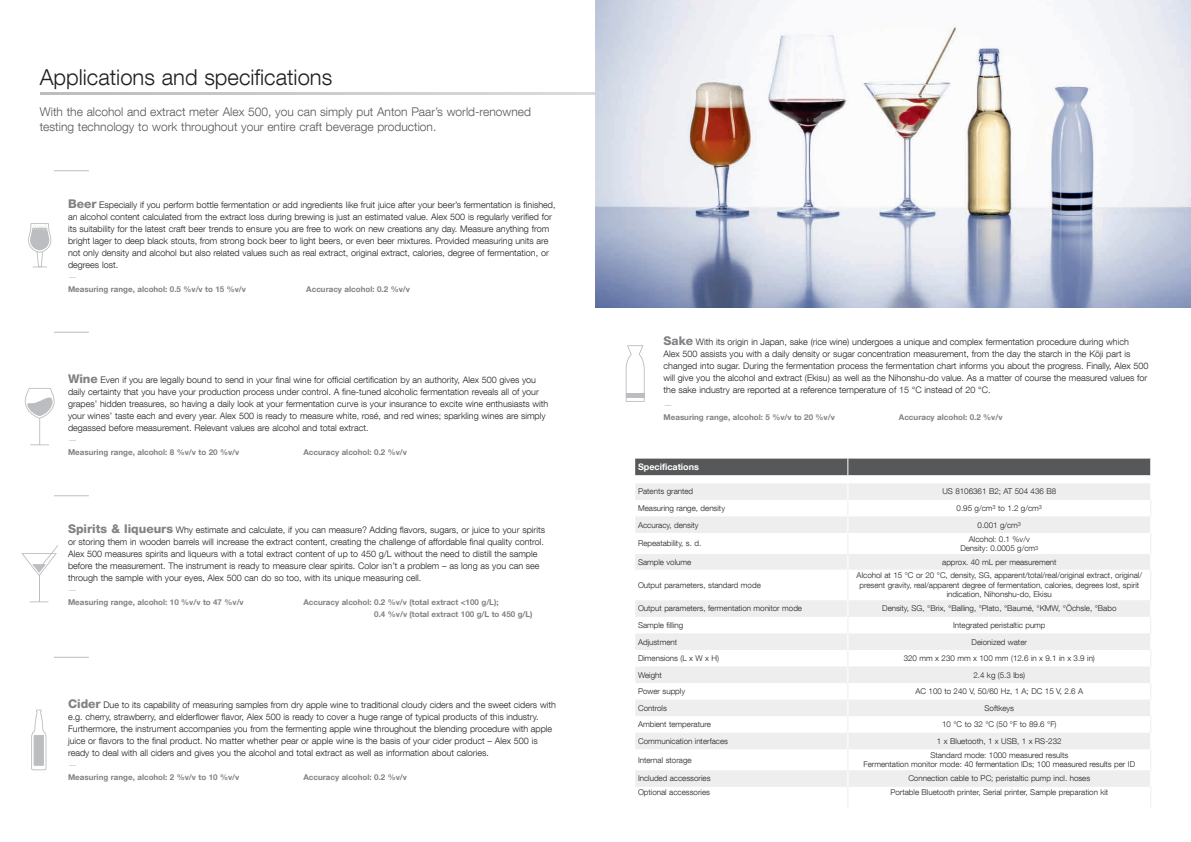
<style>
.page{position:relative;width:1191px;height:842px;background:#fff}
.page>*{position:absolute;margin:0;border:0;box-sizing:border-box;transform-origin:0 0}
.t1{font:300 22px "Helvetica Neue LT Com";color:#231f20}
.t2{font:300 12px/14.4px "Helvetica Neue LT Com";color:#57585a}
.t3{font:300 9px/12px "Helvetica Neue LT Com";color:#231f20}
.t4{font:700 9px "Helvetica Neue LT Com";color:#fff}
.t5{font:300 9px "Helvetica Neue LT Com";color:#bcbdc0}
.t6{font:300 8px/9.6px "Helvetica Neue LT Com";color:#231f20;text-align:center}
.t7{font:700 8px/12px "Helvetica Neue LT Com";color:#808285}
.s1{font-weight:800;font-size:12px;color:#808285}
</style>
<div class="page">
<hr style="left:40px;top:92px;width:1111px;height:3px;background:#bcbdc0">
<svg style="left:635px;top:483px;width:515px;height:50px;fill:#eeeeef"></svg>
<svg style="left:635px;top:554px;width:515px;height:233px"></svg>
<div style="left:635px;top:459px;width:516px;height:16px;background:#57585a"></div>
<svg style="left:847px;top:483px;width:1px;height:87px"></svg>
<svg style="left:1150px;top:500px;width:1px;height:54px"></svg>
<hr style="left:847px;top:570px;width:1px;height:30px;background:#eeeeef">
<hr style="left:1150px;top:570px;width:1px;height:30px;background:#eeeeef">
<svg style="left:847px;top:600px;width:1px;height:207px"></svg>
<svg style="left:1150px;top:617px;width:1px;height:190px"></svg>
<img style="left:595px;top:0;width:596px;height:308px">
<hr style="left:54px;top:332px;width:35px;height:1px;background:#bcbdc0">
<hr style="left:54px;top:657px;width:35px;height:1px;background:#bcbdc0">
<hr style="left:54px;top:170px;width:35px;height:1px;background:#bcbdc0">
<hr style="left:54px;top:495px;width:35px;height:1px;background:#bcbdc0">
<svg style="left:21px;top:545px;width:37px;height:57px"></svg>
<svg style="left:24px;top:388px;width:31px;height:57px"></svg>
<svg style="left:31px;top:709px;width:15px;height:61px"></svg>
<svg style="left:625px;top:345px;width:20px;height:57px"></svg>
<hr style="left:626px;top:393px;width:18px;height:4px;background:#bcbdc0">
<svg style="left:28px;top:223px;width:24px;height:44px"></svg>
<h1 class="t1" style="left:40px;top:64px;width:294px">Applications and specifications</h1>
<h2 class="t2" style="left:40px;top:105px;width:493px">With the alcohol and extract meter Alex 500, you can simply put Anton Paar’s world-renowned testing technology to work throughout your entire craft beverage production.</h2>
<p class="t3" style="left:68px;top:198px;width:489px"><span class="s1">Beer</span> Especially if you perform bottle fermentation or add ingredients like fruit juice after your beer’s fermentation is finished, an alcohol content calculated from the extract loss during brewing is just an estimated value. Alex 500 is regularly verified for its suitability for the latest craft beer trends to ensure you are free to work on new creations any day. Measure anything from bright lager to deep black stouts, from strong bock beer to light beers, or even beer mixtures. Provided measuring units are not only density and alcohol but also related values such as real extract, original extract, calories, degree of fermentation, or degrees lost.</p>
<p class="t5" style="left:68px;top:271px;width:10px">—</p>
<p class="t7" style="left:68px;top:283px;width:179px">Measuring range, alcohol: 0.5 %v/v to 15 %v/v</p>
<p class="t7" style="left:306px;top:283px;width:105px">Accuracy alcohol: 0.2 %v/v</p>
<p class="t3" style="left:68px;top:373px;width:482px"><span class="s1">Wine</span> Even if you are legally bound to send in your final wine for official certification by an authority, Alex 500 gives you daily certainty that you have your production process under control. A fine-tuned alcoholic fermentation reveals all of your grapes’ hidden treasures, so having a daily look at your fermentation curve is your insurance to excite wine enthusiasts with your wines’ taste each and every year. Alex 500 is ready to measure white, rosé, and red wines; sparkling wines are simply degassed before measurement. Relevant values are alcohol and total extract.</p>
<p class="t5" style="left:68px;top:434px;width:10px">—</p>
<p class="t7" style="left:68px;top:446px;width:173px">Measuring range, alcohol: 8 %v/v to 20 %v/v</p>
<p class="t7" style="left:303px;top:446px;width:105px">Accuracy alcohol: 0.2 %v/v</p>
<p class="t3" style="left:68px;top:523px;width:478px"><span class="s1">Spirits &amp; liqueurs</span> Why estimate and calculate, if you can measure? Adding flavors, sugars, or juice to your spirits or storing them in wooden barrels will increase the extract content, creating the challenge of affordable final quality control.<br>Alex 500 measures spirits and liqueurs with a total extract content of up to 450 g/L without the need to distill the sample before the measurement. The instrument is ready to measure clear spirits. Color isn’t a problem – as long as you can see through the sample with your eyes, Alex 500 can do so too, with its unique measuring cell.</p>
<p class="t5" style="left:68px;top:584px;width:10px">—</p>
<p class="t7" style="left:68px;top:596px;width:177px">Measuring range, alcohol: 10 %v/v to 47 %v/v</p>
<p class="t7" style="left:374px;top:596px;width:160px;text-indent:-71px">Accuracy alcohol: 0.2 %v/v (total extract &lt;100 g/L);<br>0.4 %v/v (total extract 100 g/L to 450 g/L)</p>
<p class="t3" style="left:68px;top:698px;width:489px"><span class="s1">Cider</span> Due to its capability of measuring samples from dry apple wine to traditional cloudy ciders and the sweet ciders with e.g. cherry, strawberry, and elderflower flavor, Alex 500 is ready to cover a huge range of typical products of this industry.<br>Furthermore, the instrument accompanies you from the fermenting apple wine throughout the blending procedure with apple juice or flavors to the final product. No matter whether pear or apple wine is the basis of your cider product – Alex 500 is ready to deal with all ciders and gives you the alcohol and total extract as well as information about calories.</p>
<p class="t5" style="left:68px;top:759px;width:11px">—</p>
<p class="t7" style="left:68px;top:771px;width:173px">Measuring range, alcohol: 2 %v/v to 10 %v/v</p>
<p class="t7" style="left:303px;top:771px;width:105px">Accuracy alcohol: 0.2 %v/v</p>
<p class="t3" style="left:663px;top:336px;width:486px"><span class="s1">Sake</span> With its origin in Japan, sake (rice wine) undergoes a unique and complex fermentation procedure during which<br>Alex 500 assists you with a daily density or sugar concentration measurement, from the day the starch in the Kōji part is changed into sugar. During the fermentation process the fermentation chart informs you about the progress. Finally, Alex 500 will give you the alcohol and extract (Ekisu) as well as the Nihonshu-do value. As a matter of course the measured values for the sake industry are reported at a reference temperature of 15 °C instead of 20 °C.</p>
<p class="t5" style="left:663px;top:399px;width:10px">—</p>
<p class="t7" style="left:663px;top:411px;width:173px">Measuring range, alcohol: 5 %v/v to 20 %v/v</p>
<p class="t7" style="left:899px;top:411px;width:105px">Accuracy alcohol: 0.2 %v/v</p>
<p class="t4" style="left:638px;top:461px;width:62px">Specifications</p>
<p class="t6" style="left:638px;top:487px;width:57px">Patents granted</p>
<p class="t6" style="left:942px;top:487px;width:115px">US 8106361 B2; AT 504 436 B8</p>
<p class="t6" style="left:638px;top:503px;width:88px">Measuring range, density</p>
<p class="t6" style="left:956px;top:503px;width:87px">0.95 g/cm<sup>3</sup> to 1.2 g/cm<sup>3</sup></p>
<p class="t6" style="left:638px;top:520px;width:62px">Accuracy, density</p>
<p class="t6" style="left:977px;top:520px;width:45px">0.001 g/cm<sup>3</sup></p>
<p class="t6" style="left:638px;top:538px;width:65px">Repeatability, s. d.</p>
<p class="t6" style="left:960px;top:534px;width:79px">Alcohol: 0.1 %v/v<br>Density: 0.0005 g/cm<sup>3</sup></p>
<p class="t6" style="left:638px;top:557px;width:55px">Sample volume</p>
<p class="t6" style="left:942px;top:557px;width:116px">approx. 40 mL per measurement</p>
<p class="t6" style="left:638px;top:580px;width:124px">Output parameters, standard mode</p>
<p class="t6" style="left:856px;top:570px;width:287px">Alcohol at 15 °C or 20 °C, density, SG, apparent/total/real/original extract, original/ present gravity, real/apparent degree of fermentation, calories, degrees lost, spirit indication, Nihonshu-do, Ekisu</p>
<p class="t6" style="left:638px;top:604px;width:166px">Output parameters, fermentation monitor mode</p>
<p class="t6" style="left:882px;top:604px;width:236px">Density, SG, °Brix, °Balling, °Plato, °Baumé, °KMW, °Öchsle, °Babo</p>
<p class="t6" style="left:638px;top:620px;width:47px">Sample filling</p>
<p class="t6" style="left:953px;top:620px;width:94px">Integrated peristaltic pump</p>
<p class="t6" style="left:638px;top:637px;width:41px">Adjustment</p>
<p class="t6" style="left:971px;top:637px;width:57px">Deionized water</p>
<p class="t6" style="left:638px;top:653px;width:82px">Dimensions (L x W x H)</p>
<p class="t6" style="left:903px;top:653px;width:193px">320 mm x 230 mm x 100 mm (12.6 in x 9.1 in x 3.9 in)</p>
<p class="t6" style="left:638px;top:670px;width:25px">Weight</p>
<p class="t6" style="left:973px;top:670px;width:53px">2.4 kg (5.3 lbs)</p>
<p class="t6" style="left:638px;top:686px;width:49px">Power supply</p>
<p class="t6" style="left:915px;top:686px;width:169px">AC 100 to 240 V, 50/60 Hz, 1 A; DC 15 V, 2.6 A</p>
<p class="t6" style="left:638px;top:703px;width:30px">Controls</p>
<p class="t6" style="left:984px;top:703px;width:31px">Softkeys</p>
<p class="t6" style="left:638px;top:719px;width:74px">Ambient temperature</p>
<p class="t6" style="left:942px;top:719px;width:116px">10 °C to 32 °C (50 °F to 89.6 °F)</p>
<p class="t6" style="left:638px;top:736px;width:92px">Communication interfaces</p>
<p class="t6" style="left:937px;top:736px;width:126px">1 x Bluetooth, 1 x USB, 1 x RS-232</p>
<p class="t6" style="left:638px;top:755px;width:55px">Internal storage</p>
<p class="t6" style="left:863px;top:750px;width:273px">Standard mode: 1000 measured results<br>Fermentation monitor mode: 40 fermentation IDs; 100 measured results per ID</p>
<p class="t6" style="left:638px;top:773px;width:74px">Included accessories</p>
<p class="t6" style="left:908px;top:773px;width:183px">Connection cable to PC; peristaltic pump incl. hoses</p>
<p class="t6" style="left:638px;top:787px;width:73px">Optional accessories</p>
<p class="t6" style="left:890px;top:787px;width:219px">Portable Bluetooth printer, Serial printer, Sample preparation kit</p>
</div>
